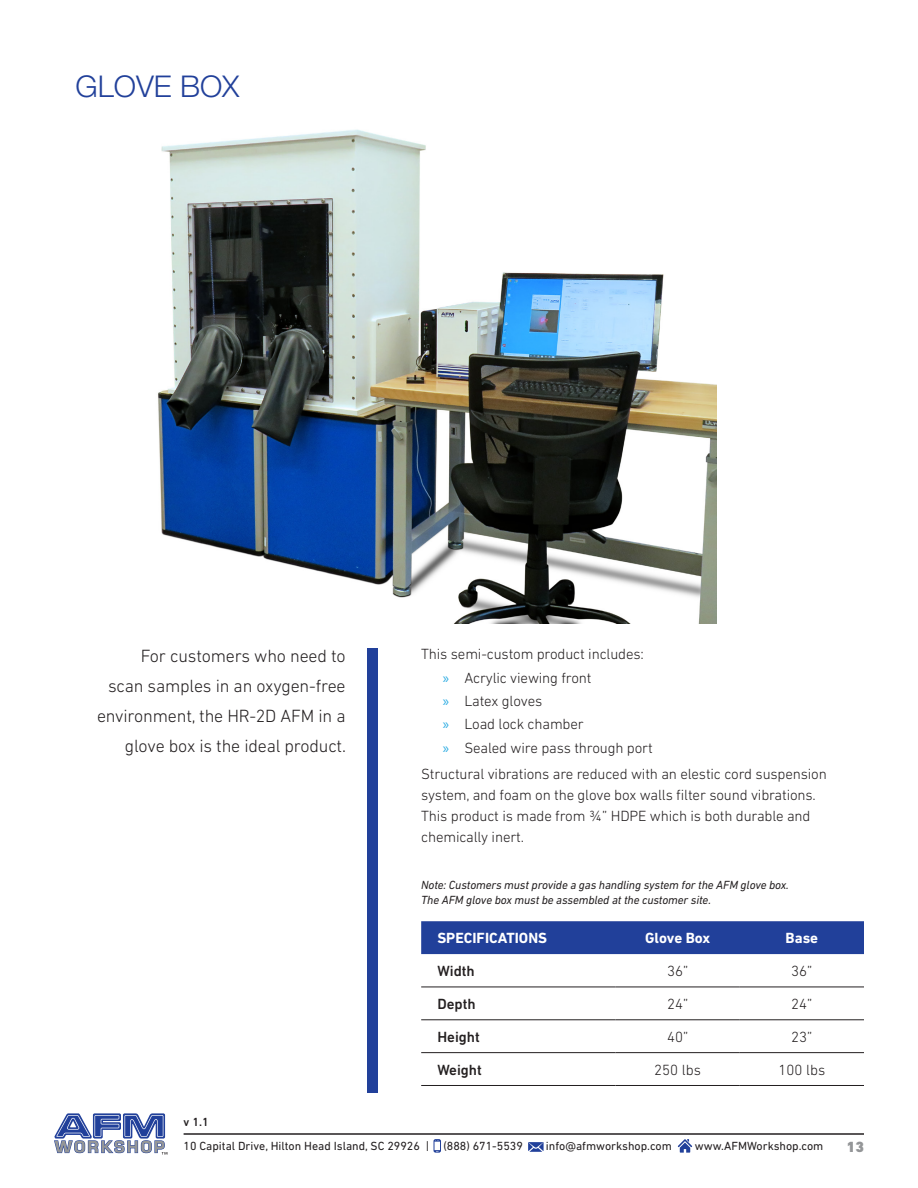
<style>
.page{position:relative;width:918px;height:1188px;background:#fff}
.page>*{position:absolute;margin:0;border:0;box-sizing:border-box;transform-origin:0 0}
.Basic_-_SubTitle_3{font:300 30px "Helvetica Neue LT Pro";color:#21409a}
.Basic_-_Highlight{font:300 18px/30px "DIN Next LT Pro";letter-spacing:-.01em;color:#231f20;text-align:right}
.t1{font:300 15px/21px "DIN Next LT Pro";letter-spacing:-.01em;color:#231f20}
.t2{font:700 15px "DIN Next LT Pro";color:#fff}
.t3{font:500 15px "DIN Next LT Pro";color:#231f20}
.t4{font:900 15px "DIN Next LT Pro";color:#949698}
.Basic_-_Caption{font:italic 12px/15px "DIN Next LT Pro";letter-spacing:-.01em;color:#231f20}
.t5{font:12px "DIN Next LT Pro";color:#231f20}
.t6{font:500 12px "DIN Next LT Pro";color:#231f20}
.s1{font-family:"Myriad Pro";font-weight:400;color:#28aae2}
</style>
<div class="page">
<hr style="left:184px;top:1133px;width:680px;height:2px;background:#231f20">
<svg style="left:678px;top:1139px;width:14px;height:14px"></svg>
<svg style="left:528px;top:1142px;width:16px;height:10px"></svg>
<svg style="left:434px;top:1139px;width:7px;height:14px"></svg>
<svg style="left:54px;top:1113px;width:113px;height:42px"></svg>
<div style="left:367px;top:648px;width:11px;height:445px;background:#21409a"></div>
<div style="left:421px;top:921px;width:443px;height:33px;background:#21409a"></div>
<hr style="left:421px;top:987px;width:195px;height:1px;background:#231f20">
<hr style="left:616px;top:987px;width:124px;height:1px;background:#231f20">
<hr style="left:740px;top:987px;width:124px;height:1px;background:#231f20">
<hr style="left:421px;top:1019px;width:195px;height:1px;background:#231f20">
<hr style="left:616px;top:1019px;width:124px;height:1px;background:#231f20">
<hr style="left:740px;top:1019px;width:124px;height:1px;background:#231f20">
<hr style="left:421px;top:1052px;width:195px;height:1px;background:#231f20">
<hr style="left:616px;top:1052px;width:124px;height:1px;background:#231f20">
<hr style="left:740px;top:1052px;width:124px;height:1px;background:#231f20">
<hr style="left:421px;top:1085px;width:195px;height:1px;background:#231f20">
<hr style="left:616px;top:1085px;width:124px;height:1px;background:#231f20">
<hr style="left:740px;top:1085px;width:124px;height:1px;background:#231f20">
<img style="left:158px;top:129px;width:559px;height:495px">
<p class="Basic_-_SubTitle_3" style="left:76px;top:68px;width:165px">GLOVE BOX</p>
<p class="Basic_-_Highlight" style="left:97px;top:640px;width:251px">For customers who need to<br>scan samples in an oxygen-free environment, the HR-2D AFM in a glove box is the ideal product.</p>
<p class="t1" style="left:421px;top:643px;width:224px">This semi-custom product includes:</p>
<p class="t1" style="left:443px;top:667px;width:150px"><span class="s1">»</span> Acrylic viewing front</p>
<p class="t1" style="left:443px;top:690px;width:101px"><span class="s1">»</span> Latex gloves</p>
<p class="t1" style="left:443px;top:714px;width:142px"><span class="s1">»</span> Load lock chamber</p>
<p class="t1" style="left:443px;top:737px;width:211px"><span class="s1">»</span> Sealed wire pass through port</p>
<p class="t1" style="left:421px;top:763px;width:407px">Structural vibrations are reduced with an elestic cord suspension system, and foam on the glove box walls filter sound vibrations.<br>This product is made from 3/4” HDPE which is both durable and chemically inert.</p>
<p class="Basic_-_Caption" style="left:421px;top:877px;width:369px">Note: Customers must provide a gas handling system for the AFM glove box.<br>The AFM glove box must be assembled at the customer site.</p>
<p class="t2" style="left:437px;top:929px;width:111px">SPECIFICATIONS</p>
<p class="t2" style="left:645px;top:929px;width:67px">Glove Box</p>
<p class="t2" style="left:786px;top:929px;width:34px">Base</p>
<p class="t3" style="left:437px;top:962px;width:39px">Width</p>
<p class="t1" style="left:667px;top:960px;width:23px">36”</p>
<p class="t1" style="left:791px;top:960px;width:23px">36”</p>
<p class="t3" style="left:437px;top:995px;width:40px">Depth</p>
<p class="t1" style="left:667px;top:993px;width:23px">24”</p>
<p class="t1" style="left:791px;top:993px;width:23px">24”</p>
<p class="t3" style="left:437px;top:1028px;width:44px">Height</p>
<p class="t1" style="left:667px;top:1026px;width:23px">40”</p>
<p class="t1" style="left:791px;top:1026px;width:23px">23”</p>
<p class="t3" style="left:437px;top:1061px;width:46px">Weight</p>
<p class="t1" style="left:654px;top:1059px;width:48px">250 lbs</p>
<p class="t1" style="left:779px;top:1059px;width:48px">100 lbs</p>
<p class="t6" style="left:184px;top:1115px;width:27px">v 1.1</p>
<p class="t5" style="left:184px;top:1139px;width:341px">10 Capital Drive, Hilton Head Island, SC 29926 | (888) 671-5539</p>
<p class="t5" style="left:546px;top:1139px;width:127px">info@afmworkshop.com</p>
<p class="t5" style="left:695px;top:1139px;width:130px">www.AFMWorkshop.com</p>
<p class="t4" style="left:847px;top:1137px;width:19px">13</p>
</div>
